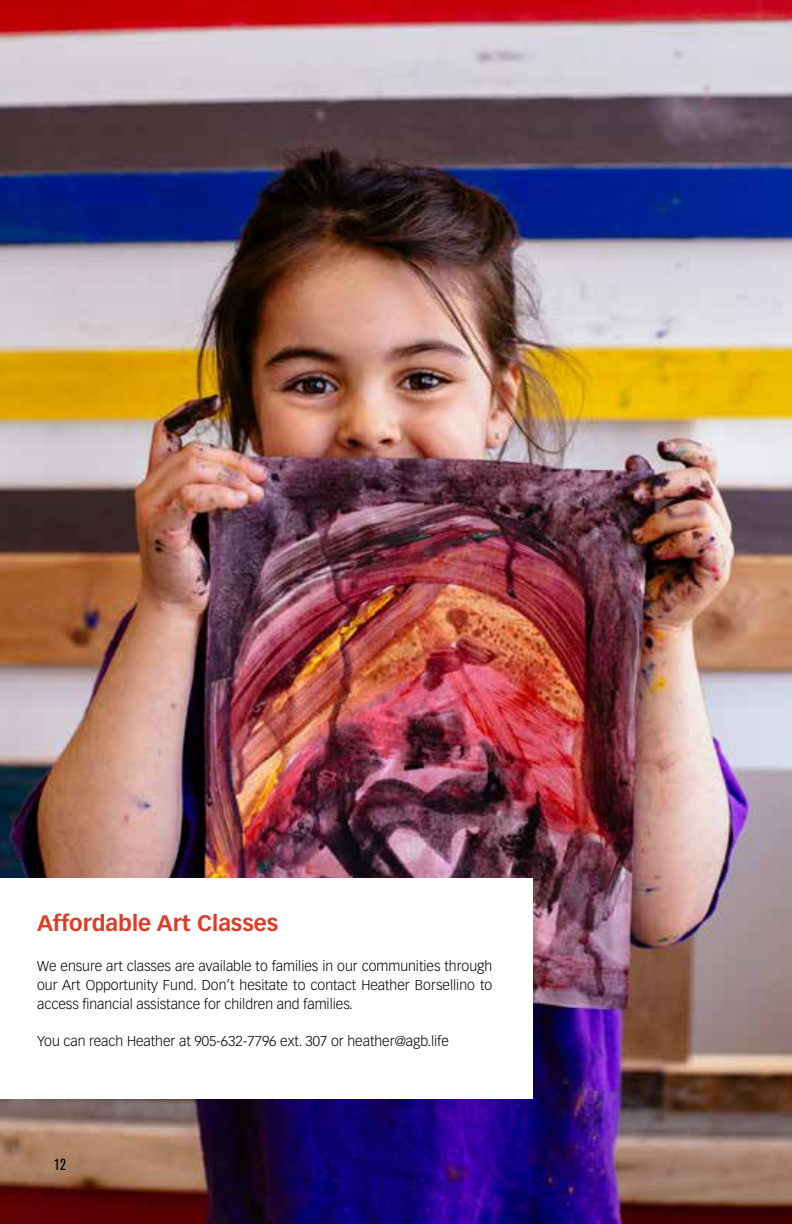
<style>
.page{position:relative;width:792px;height:1224px;background:#fff}
.page>*{position:absolute;margin:0;border:0;box-sizing:border-box;transform-origin:0 0}
.t1{font:700 22px "Vectora LH";color:#df3b26}
.t2{font:condensed 16px "Akzidenz Grotesk BQ";color:#000}
.t3{font:300 14px/19px "Vectora LH";color:#000;text-align:justify}
</style>
<div class="page">
<img style="left:0;top:0;width:792px;height:1224px">
<div style="left:0;top:878px;width:533px;height:220px;background:#fff"></div>
<h1 class="t1" style="left:37px;top:910px;width:243px">Affordable Art Classes</h1>
<p class="t3" style="left:37px;top:957px;width:457px">We ensure art classes are available to families in our communities through our Art Opportunity Fund. Don’t hesitate to contact Heather Borsellino to access financial assistance for children and families.</p>
<p class="t3" style="left:37px;top:1032px;width:413px">You can reach Heather at 905-632-7796 ext. 307 or heather@agb.life</p>
<p class="t2" style="left:54px;top:1155px;width:13px">12</p>
</div>
